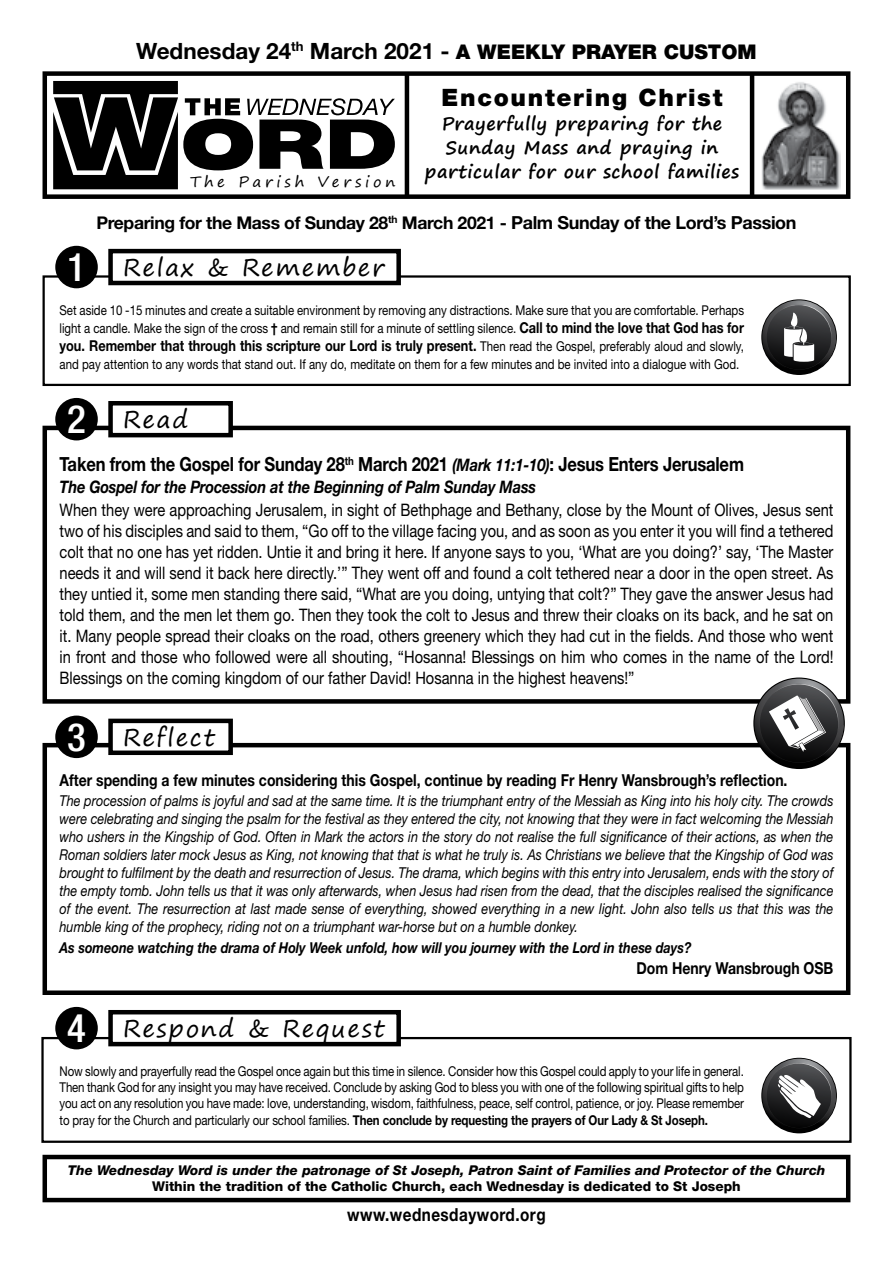
<style>
.page{position:relative;width:893px;height:1263px;background:#fff}
.page>*{position:absolute;margin:0;border:0;box-sizing:border-box;transform-origin:0 0}
.t1{font:24px "Segoe Print";letter-spacing:.07em;color:#000}
.t2{font:900 24px "Helvetica Neue LT Std";letter-spacing:.07em;color:#000}
.t3{font:700 22.5px "Helvetica Neue LT Std";color:#000}
.t4{font:700 19.5px "Helvetica Neue LT Std";letter-spacing:-.01em;color:#000;scale:.85 1}
.t5{font:700 18px/24px "Segoe Print";letter-spacing:.03em;color:#000;text-align:center}
.t6{font:700 18px "Helvetica Neue LT Std";letter-spacing:.03em;color:#000;scale:.85 1}
.t7{font:700 17.55px "Helvetica Neue LT Std";letter-spacing:-.02em;color:#000}
.t8{font:17.25px/21px "Helvetica Neue LT Std";color:#000;text-align:justify;scale:.85 1}
.t9{font:italic 700 17.25px "Helvetica Neue LT Std";letter-spacing:-.01em;color:#000;scale:.85 1}
.t10{font:700 16.5px "Helvetica Neue LT Std";color:#000;scale:.85 1}
.t11{font:italic 15px/18px "Helvetica Neue LT Std";color:#000;text-align:justify;scale:.85 1}
.t12{font:700 15px "Helvetica Neue LT Std";color:#000;scale:.85 1}
.t13{font:italic 700 15px "Helvetica Neue LT Std";color:#000;scale:.85 1}
.t14{font:15px "Segoe Print";letter-spacing:.25em;color:#000}
.t15{font:13.5px/16.2px "Helvetica Neue LT Std";color:#000;text-align:justify;scale:.85 1}
.t16{font:italic 800 13.5px "Helvetica Neue LT Std";color:#000}
.t17{font:800 13.5px "Helvetica Neue LT Std";color:#000}
.s1{font-weight:900;font-size:20.25px}
.s2{font-size:18px}
.s3{font-family:"Helvetica Neue LT Std";font-weight:500;font-stretch:condensed;font-size:39px;color:#fff}
.s4{font-weight:700}
.s5{font-weight:700;font-size:15px}
.s6{font-weight:400;font-size:13.5px}
.s7{font-style:italic;font-size:17.25px}
</style>
<div class="page">
<div style="left:41px;top:1037px;width:811px;height:106px;border:2px solid #000"></div>
<div style="left:111px;top:1012px;width:288px;height:32px;background:#fff"></div>
<div style="left:108px;top:1010px;width:293px;height:36px;border:4px solid #000"></div>
<div style="left:55px;top:1007px;width:43px;height:42px;background:#000;border-radius:50%"></div>
<div style="left:43px;top:743px;width:807px;height:252px;border:4px solid #000"></div>
<div style="left:111px;top:721px;width:120px;height:32px;background:#fff"></div>
<div style="left:108px;top:719px;width:125px;height:36px;border:4px solid #000"></div>
<div style="left:55px;top:715px;width:43px;height:43px;background:#000;border-radius:50%"></div>
<div style="left:43px;top:426px;width:807px;height:278px;border:4px solid #000"></div>
<div style="left:111px;top:403px;width:120px;height:32px;background:#fff"></div>
<div style="left:108px;top:401px;width:125px;height:36px;border:4px solid #000"></div>
<div style="left:55px;top:398px;width:43px;height:42px;background:#000;border-radius:50%"></div>
<div style="left:43px;top:1155px;width:807px;height:47px;border:4px solid #000"></div>
<div style="left:43px;top:275px;width:808px;height:111px;border:2px solid #000"></div>
<div style="left:111px;top:251px;width:288px;height:32px;background:#fff"></div>
<div style="left:108px;top:249px;width:293px;height:36px;border:4px solid #000"></div>
<div style="left:55px;top:246px;width:43px;height:42px;background:#000;border-radius:50%"></div>
<img style="left:761px;top:82px;width:79px;height:108px">
<div style="left:43px;top:71px;width:807px;height:128px;border:4px solid #000"></div>
<hr style="left:405px;top:74px;width:4px;height:123px;background:#000">
<hr style="left:750px;top:74px;width:4px;height:123px;background:#000">
<svg style="left:53px;top:81px;width:342px;height:108px"></svg>
<svg style="left:762px;top:1059px;width:74px;height:73px"></svg>
<svg style="left:766px;top:1063px;width:70px;height:69px"></svg>
<svg style="left:762px;top:300px;width:74px;height:74px"></svg>
<svg style="left:766px;top:304px;width:70px;height:70px"></svg>
<svg style="left:754px;top:679px;width:90px;height:89px"></svg>
<svg style="left:760px;top:684px;width:84px;height:84px"></svg>
<h2 class="t3" style="left:136px;top:37px;width:622px">Wednesday 24<sup>th</sup> March 2021 - <span class="s1">A WEEKLY PRAYER CUSTOM</span></h2>
<p class="t14" style="left:190px;top:168px;width:207px">The Parish Version</p>
<h1 class="t2" style="left:442px;top:83px;width:282px">Encountering Christ</h1>
<p class="t5" style="left:425px;top:111px;width:316px">Prayerfully preparing for the<br>Sunday Mass and praying in particular for our school families</p>
<p class="t7" style="left:96px;top:212px;width:702px">Preparing for the Mass of Sunday 28<sup>th</sup> March 2021 - <span class="s2">Palm Sunday of the Lord’s Passion</span></p>
<h1 class="t1" style="left:67px;top:246px;width:319px"><span class="s3">1</span> Relax &amp; Remember</h1>
<p class="t15" style="left:60px;top:301px;width:807px;line-height:18px">Set aside 10 -15 minutes and create a suitable environment by removing any distractions. Make sure that you are comfortable. Perhaps light a candle. Make the sign of the cross <span class="s4">†</span> and remain still for a minute of settling silence. <span class="s5">Call to mind the love that God has for</span></p>
<p class="t12" style="left:60px;top:336px;width:807px">you. Remember that through this scripture our Lord is truly present. <span class="s6">Then read the Gospel, preferably aloud and slowly,</span></p>
<p class="t15" style="left:60px;top:356px;width:801px">and pay attention to any words that stand out. If any do, meditate on them for a few minutes and be invited into a dialogue with God.</p>
<h1 class="t1" style="left:67px;top:398px;width:123px"><span class="s3">2</span> Read</h1>
<h3 class="t4" style="left:60px;top:452px;width:807px">Taken from the Gospel for Sunday 28<sup>th</sup> March 2021 <span class="s7">(Mark 11:1-10)</span>: Jesus Enters Jerusalem</h3>
<p class="t9" style="left:60px;top:476px;width:562px">The Gospel for the Procession at the Beginning of Palm Sunday Mass</p>
<p class="t8" style="left:60px;top:499px;width:912px">When they were approaching Jerusalem, in sight of Bethphage and Bethany, close by the Mount of Olives, Jesus sent two of his disciples and said to them, “Go off to the village facing you, and as soon as you enter it you will find a tethered colt that no one has yet ridden. Untie it and bring it here. If anyone says to you, ‘What are you doing?’ say, ‘The Master needs it and will send it back here directly.’” They went off and found a colt tethered near a door in the open street. As they untied it, some men standing there said, “What are you doing, untying that colt?” They gave the answer Jesus had told them, and the men let them go. Then they took the colt to Jesus and threw their cloaks on its back, and he sat on it. Many people spread their cloaks on the road, others greenery which they had cut in the fields. And those who went in front and those who followed were all shouting, “Hosanna! Blessings on him who comes in the name of the Lord!<br>Blessings on the coming kingdom of our father David! Hosanna in the highest heavens!”</p>
<h1 class="t1" style="left:67px;top:716px;width:149px"><span class="s3">3</span> Reflect</h1>
<p class="t10" style="left:60px;top:770px;width:858px">After spending a few minutes considering this Gospel, continue by reading Fr Henry Wansbrough’s reflection.</p>
<p class="t11" style="left:60px;top:792px;width:912px">The procession of palms is joyful and sad at the same time. It is the triumphant entry of the Messiah as King into his holy city. The crowds were celebrating and singing the psalm for the festival as they entered the city, not knowing that they were in fact welcoming the Messiah who ushers in the Kingship of God. Often in Mark the actors in the story do not realise the full significance of their actions, as when the Roman soldiers later mock Jesus as King, not knowing that that is what he truly is. As Christians we believe that the Kingship of God was brought to fulfilment by the death and resurrection of Jesus. The drama, which begins with this entry into Jerusalem, ends with the story of the empty tomb. John tells us that it was only afterwards, when Jesus had risen from the dead, that the disciples realised the significance of the event. The resurrection at last made sense of everything, showed everything in a new light. John also tells us that this was the humble king of the prophecy, riding not on a triumphant war-horse but on a humble donkey.</p>
<p class="t13" style="left:60px;top:938px;width:745px">As someone watching the drama of Holy Week unfold, how will you journey with the Lord in these days?</p>
<p class="t10" style="left:636px;top:958px;width:233px">Dom Henry Wansbrough OSB</p>
<h1 class="t1" style="left:67px;top:1007px;width:319px"><span class="s3">4</span> Respond &amp; Request</h1>
<p class="t15" style="left:60px;top:1063px;width:807px">Now slowly and prayerfully read the Gospel once again but this time in silence. Consider how this Gospel could apply to your life in general.<br>Then thank God for any insight you may have received. Conclude by asking God to bless you with one of the following spiritual gifts to help you act on any resolution you have made: love, understanding, wisdom, faithfulness, peace, self control, patience, or joy. Please remember to pray for the Church and particularly our school families. <span class="s4">Then conclude by requesting the prayers of Our Lady &amp; St Joseph.</span></p>
<p class="t16" style="left:68px;top:1162px;width:759px">The Wednesday Word is under the patronage of St Joseph, Patron Saint of Families and Protector of the Church</p>
<p class="t17" style="left:152px;top:1178px;width:590px">Within the tradition of the Catholic Church, each Wednesday is dedicated to St Joseph</p>
<p class="t6" style="left:347px;top:1203px;width:235px">www.wednesdayword.org</p>
</div>
